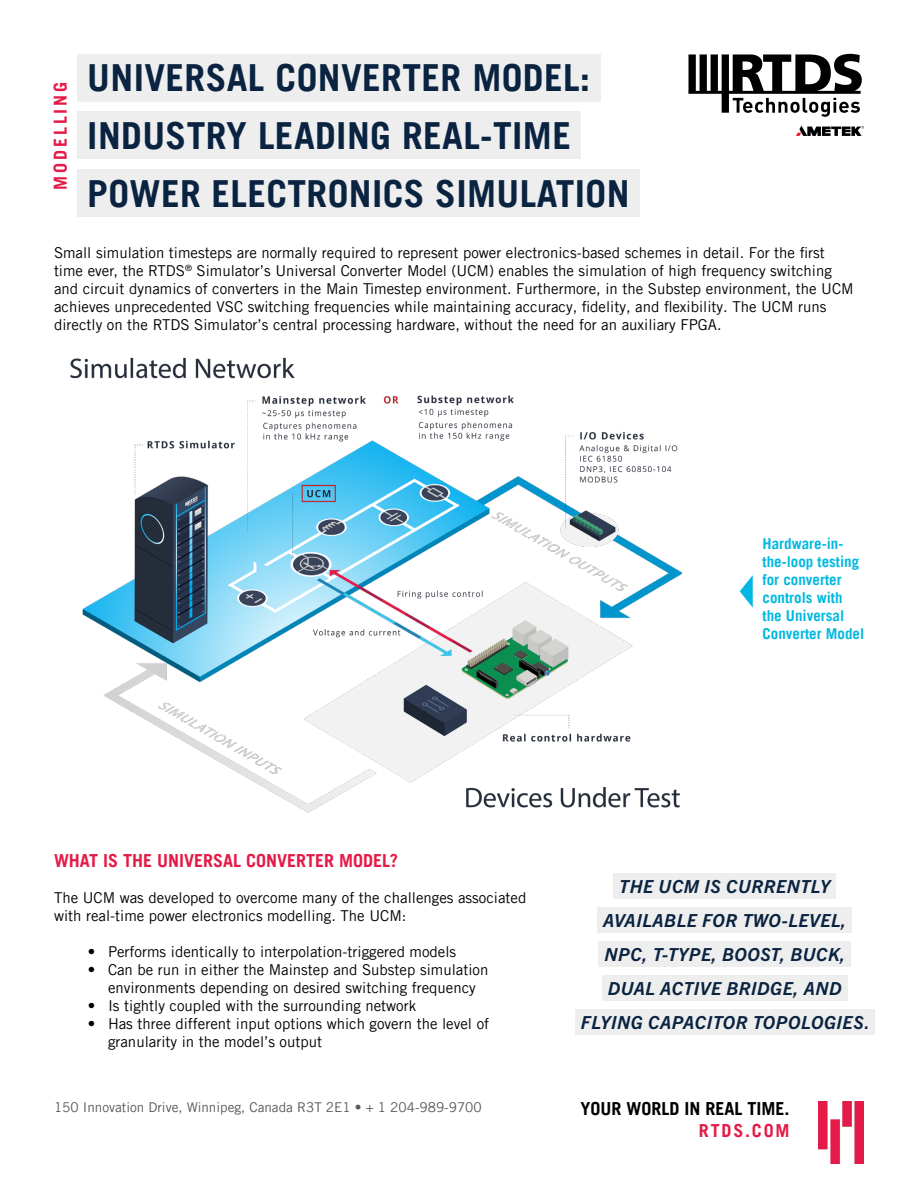
<style>
.page{position:relative;width:918px;height:1188px;background:#fff}
.page>*{position:absolute;margin:0;border:0;box-sizing:border-box;transform-origin:0 0}
.t1{font:700 37.35px/57.8px "Trade Gothic LT Pro";letter-spacing:.01em;color:#092340}
.t2{font:italic 700 18px/34px "Trade Gothic Next LT Pro";letter-spacing:.03em;color:#092340;text-align:center}
.t3{font:700 18px "Trade Gothic LT Pro";color:#e41b47}
.t4{font:700 18px "Trade Gothic LT Pro";color:#000}
.t5{font:700 18px "Trade Gothic LT Pro";letter-spacing:.16em;color:#e41b47}
.t6{font:15px/18px "Trade Gothic LT Pro";color:#000}
.t7{font:700 15px/18px "Trade Gothic LT Pro";color:#00b8e1}
.t8{font:13.5px "Trade Gothic LT Pro";color:#58595b}
</style>
<div class="page">
<div style="left:77px;top:54px;width:523px;height:47px;background:#eeeeef"></div>
<div style="left:77px;top:112px;width:504px;height:47px;background:#eeeeef"></div>
<div style="left:77px;top:169px;width:562px;height:48px;background:#eeeeef"></div>
<svg style="left:688px;top:54px;width:174px;height:63px"></svg>
<svg style="left:796px;top:126px;width:68px;height:10px"></svg>
<img style="left:819px;top:1102px;width:45px;height:61px">
<svg style="left:740px;top:575px;width:13px;height:33px"></svg>
<div style="left:614px;top:873px;width:222px;height:26px;background:#eeeeef"></div>
<div style="left:597px;top:907px;width:255px;height:26px;background:#eeeeef"></div>
<div style="left:599px;top:941px;width:252px;height:26px;background:#eeeeef"></div>
<div style="left:602px;top:975px;width:246px;height:26px;background:#eeeeef"></div>
<div style="left:575px;top:1009px;width:299px;height:26px;background:#eeeeef"></div>
<img style="left:70px;top:357px;width:611px;height:456px">
<p class="t5" style="left:50px;top:190px;width:110px;rotate:-90deg">MODELLING</p>
<h1 class="t1" style="left:87px;top:48px;width:544px">UNIVERSAL CONVERTER MODEL:<br>INDUSTRY LEADING REAL-TIME<br>POWER ELECTRONICS SIMULATION</h1>
<p class="t6" style="left:54px;top:244px;width:801px">Small simulation timesteps are normally required to represent power electronics-based schemes in detail. For the first time ever, the RTDS<sup>®</sup> Simulator’s Universal Converter Model (UCM) enables the simulation of high frequency switching and circuit dynamics of converters in the Main Timestep environment. Furthermore, in the Substep environment, the UCM achieves unprecedented VSC switching frequencies while maintaining accuracy, fidelity, and flexibility. The UCM runs directly on the RTDS Simulator’s central processing hardware, without the need for an auxiliary FPGA.</p>
<p class="t7" style="left:763px;top:534px;width:103px">Hardware-in&shy;the-loop testing for converter controls with the Universal<br>Converter Model</p>
<p class="t3" style="left:54px;top:850px;width:346px">WHAT IS THE UNIVERSAL CONVERTER MODEL?</p>
<p class="t6" style="left:54px;top:888px;width:474px">The UCM was developed to overcome many of the challenges associated with real-time power electronics modelling. The UCM:</p>
<p class="t6" style="left:88px;top:942px;width:370px">• Performs identically to interpolation-triggered models</p>
<p class="t6" style="left:88px;top:960px;width:402px;text-align:center">• Can be run in either the Mainstep and Substep simulation environments depending on desired switching frequency</p>
<p class="t6" style="left:88px;top:996px;width:330px">• Is tightly coupled with the surrounding network</p>
<p class="t6" style="left:108px;top:1014px;width:383px;text-indent:-20px">• Has three different input options which govern the level of granularity in the model’s output</p>
<p class="t2" style="left:581px;top:868px;width:290px">THE UCM IS CURRENTLY<br>AVAILABLE FOR TWO-LEVEL,<br>NPC, T-TYPE, BOOST, BUCK,<br>DUAL ACTIVE BRIDGE, AND<br>FLYING CAPACITOR TOPOLOGIES.</p>
<p class="t8" style="left:54px;top:1099px;width:429px">150 Innovation Drive, Winnipeg, Canada R3T 2E1 • + 1 204-989-9700</p>
<p class="t4" style="left:580px;top:1097px;width:211px">YOUR WORLD IN REAL TIME.</p>
<p class="t3" style="left:699px;top:1119px;width:92px">RTDS.COM</p>
</div>
